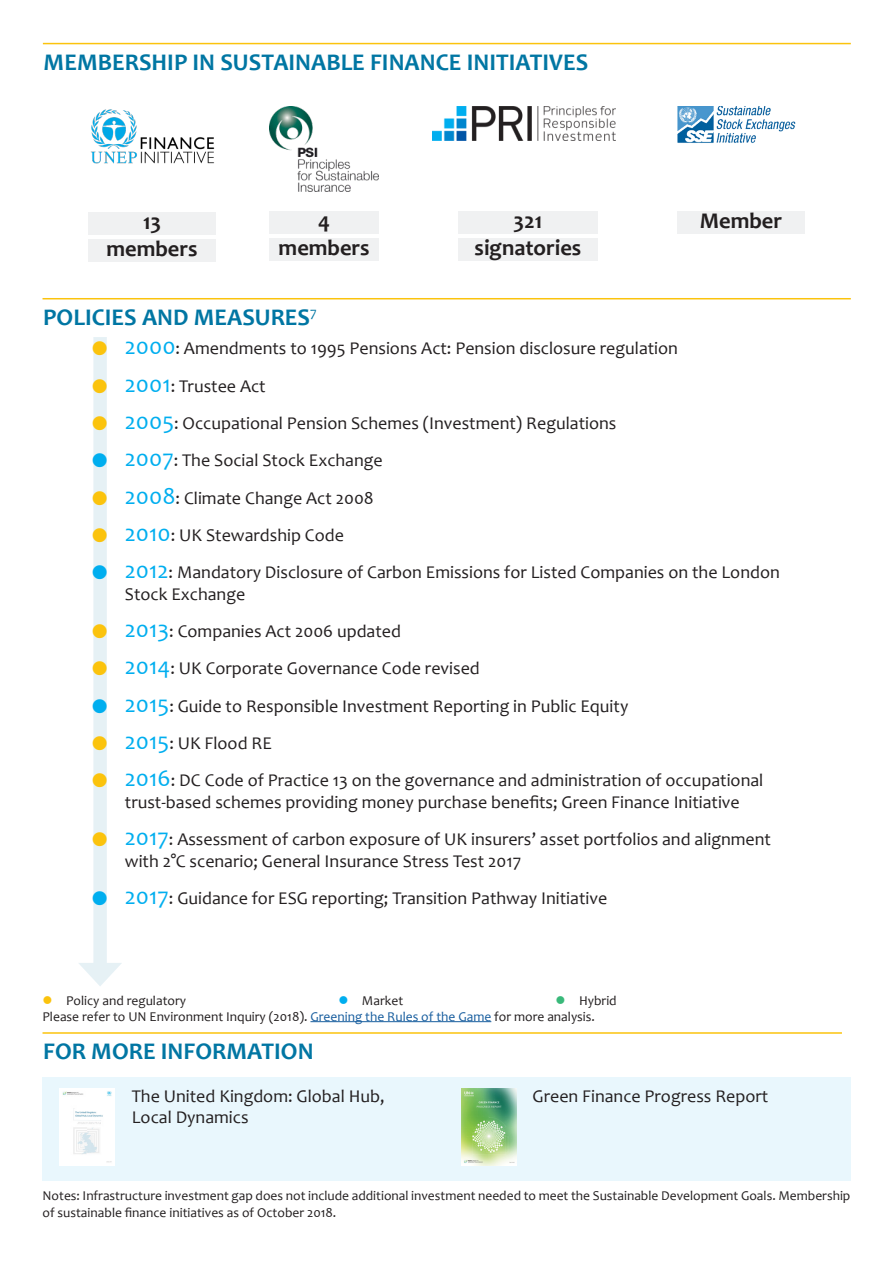
<style>
.page{position:relative;width:893px;height:1263px;background:#fff}
.page>*{position:absolute;margin:0;border:0;box-sizing:border-box;transform-origin:0 0}
.main_titles{font:700 24px "Candara";color:#0076a3}
.member_ship{font:700 22.5px "Candara";color:#231f20}
.publications{font:18px/21.6px "Candara";color:#231f20}
.source{font:13.5px/16.2px "Candara";color:#231f20}
.s1{color:#fbc30d}
.s2{font-size:24px;color:#00aeef}
.s3{color:#00aeef}
.s4{color:#39b97a}
.s5{color:#175d9e}
</style>
<div class="page">
<div style="left:43px;top:1077px;width:807px;height:104px;background:#e9f7fd"></div>
<hr style="left:43px;top:43px;width:808px;height:1px;background:#fbc30d">
<img style="left:60px;top:1088px;width:54px;height:77px">
<img style="left:462px;top:1088px;width:54px;height:77px">
<hr style="left:43px;top:298px;width:808px;height:1px;background:#fbc30d">
<hr style="left:43px;top:1032px;width:799px;height:2px;background:#fbc30d">
<div style="left:93px;top:337px;width:14px;height:635px;background:#e6f1f5"></div>
<svg style="left:79px;top:963px;width:43px;height:23px"></svg>
<img style="left:91px;top:109px;width:124px;height:54px">
<img style="left:432px;top:106px;width:183px;height:35px">
<img style="left:677px;top:106px;width:119px;height:37px">
<div style="left:88px;top:212px;width:128px;height:23px;background:#f0f1f2"></div>
<div style="left:88px;top:239px;width:128px;height:23px;background:#f0f1f2"></div>
<img style="left:269px;top:106px;width:110px;height:85px">
<div style="left:269px;top:211px;width:110px;height:23px;background:#f0f1f2"></div>
<div style="left:269px;top:238px;width:110px;height:23px;background:#f0f1f2"></div>
<div style="left:458px;top:211px;width:140px;height:23px;background:#f0f1f2"></div>
<div style="left:458px;top:238px;width:140px;height:23px;background:#f0f1f2"></div>
<div style="left:677px;top:211px;width:128px;height:23px;background:#f0f1f2"></div>
<hr style="left:310px;top:1021px;width:181px;height:1px;background:#175d9e">
<p class="main_titles" style="left:44px;top:47px;width:546px">MEMBERSHIP IN SUSTAINABLE FINANCE INITIATIVES</p>
<p class="member_ship" style="left:143px;top:207px;width:20px">13</p>
<p class="member_ship" style="left:107px;top:234px;width:93px">members</p>
<p class="member_ship" style="left:318px;top:206px;width:14px">4</p>
<p class="member_ship" style="left:279px;top:233px;width:93px">members</p>
<p class="main_titles" style="left:43px;top:302px;width:275px">POLICIES AND MEASURES<sup>7</sup></p>
<p class="member_ship" style="left:513px;top:206px;width:30px">321</p>
<p class="member_ship" style="left:475px;top:233px;width:108px">signatories</p>
<p class="member_ship" style="left:700px;top:206px;width:84px">Member</p>
<p class="publications" style="left:91px;top:338px;width:589px"><span class="s1">●</span> <span class="s2">2000</span>: Amendments to 1995 Pensions Act: Pension disclosure regulation</p>
<p class="publications" style="left:91px;top:375px;width:176px"><span class="s1">●</span> <span class="s2">2001</span>: Trustee Act</p>
<p class="publications" style="left:91px;top:412px;width:527px"><span class="s1">●</span> <span class="s2">2005</span>: Occupational Pension Schemes (Investment) Regulations</p>
<p class="publications" style="left:91px;top:449px;width:293px"><span class="s3">●</span> <span class="s2">2007</span>: The Social Stock Exchange</p>
<p class="publications" style="left:91px;top:487px;width:284px"><span class="s1">●</span> <span class="s2">2008</span>: Climate Change Act 2008</p>
<p class="publications" style="left:91px;top:524px;width:255px"><span class="s1">●</span> <span class="s2">2010</span>: UK Stewardship Code</p>
<p class="publications" style="left:125px;top:561px;width:656px;text-indent:-34px"><span class="s3">●</span> <span class="s2">2012</span>: Mandatory Disclosure of Carbon Emissions for Listed Companies on the London<br>Stock Exchange</p>
<p class="publications" style="left:91px;top:620px;width:312px"><span class="s1">●</span> <span class="s2">2013</span>: Companies Act 2006 updated</p>
<p class="publications" style="left:91px;top:658px;width:390px"><span class="s1">●</span> <span class="s2">2014</span>: UK Corporate Governance Code revised</p>
<p class="publications" style="left:91px;top:695px;width:539px"><span class="s3">●</span> <span class="s2">2015</span>: Guide to Responsible Investment Reporting in Public Equity</p>
<p class="publications" style="left:91px;top:732px;width:182px"><span class="s1">●</span> <span class="s2">2015</span>: UK Flood RE</p>
<p class="publications" style="left:91px;top:769px;width:674px;text-align:center"><span class="s1">●</span> <span class="s2">2016</span>: DC Code of Practice 13 on the governance and administration of occupational trust-based schemes providing money purchase benefits; Green Finance Initiative</p>
<p class="publications" style="left:125px;top:828px;width:648px;text-indent:-34px"><span class="s1">●</span> <span class="s2">2017</span>: Assessment of carbon exposure of UK insurers’ asset portfolios and alignment with 2°C scenario; General Insurance Stress Test 2017</p>
<p class="publications" style="left:91px;top:887px;width:518px"><span class="s3">●</span> <span class="s2">2017</span>: Guidance for ESG reporting; Transition Pathway Initiative</p>
<p class="source" style="left:43px;top:992px;width:145px"><span class="s1">●</span> Policy and regulatory</p>
<p class="source" style="left:338px;top:992px;width:66px"><span class="s3">●</span> Market</p>
<p class="source" style="left:555px;top:992px;width:63px"><span class="s4">●</span> Hybrid</p>
<p class="source" style="left:43px;top:1008px;width:554px">Please refer to UN Environment Inquiry (2018). <span class="s5">Greening the Rules of the Game</span> for more analysis.</p>
<p class="main_titles" style="left:43px;top:1036px;width:272px">FOR MORE INFORMATION</p>
<p class="publications" style="left:132px;top:1085px;width:254px">The United Kingdom: Global Hub,<br>Local Dynamics</p>
<p class="publications" style="left:533px;top:1085px;width:237px">Green Finance Progress Report</p>
<p class="source" style="left:43px;top:1188px;width:809px">Notes: Infrastructure investment gap does not include additional investment needed to meet the Sustainable Development Goals. Membership of sustainable finance initiatives as of October 2018.</p>
</div>
